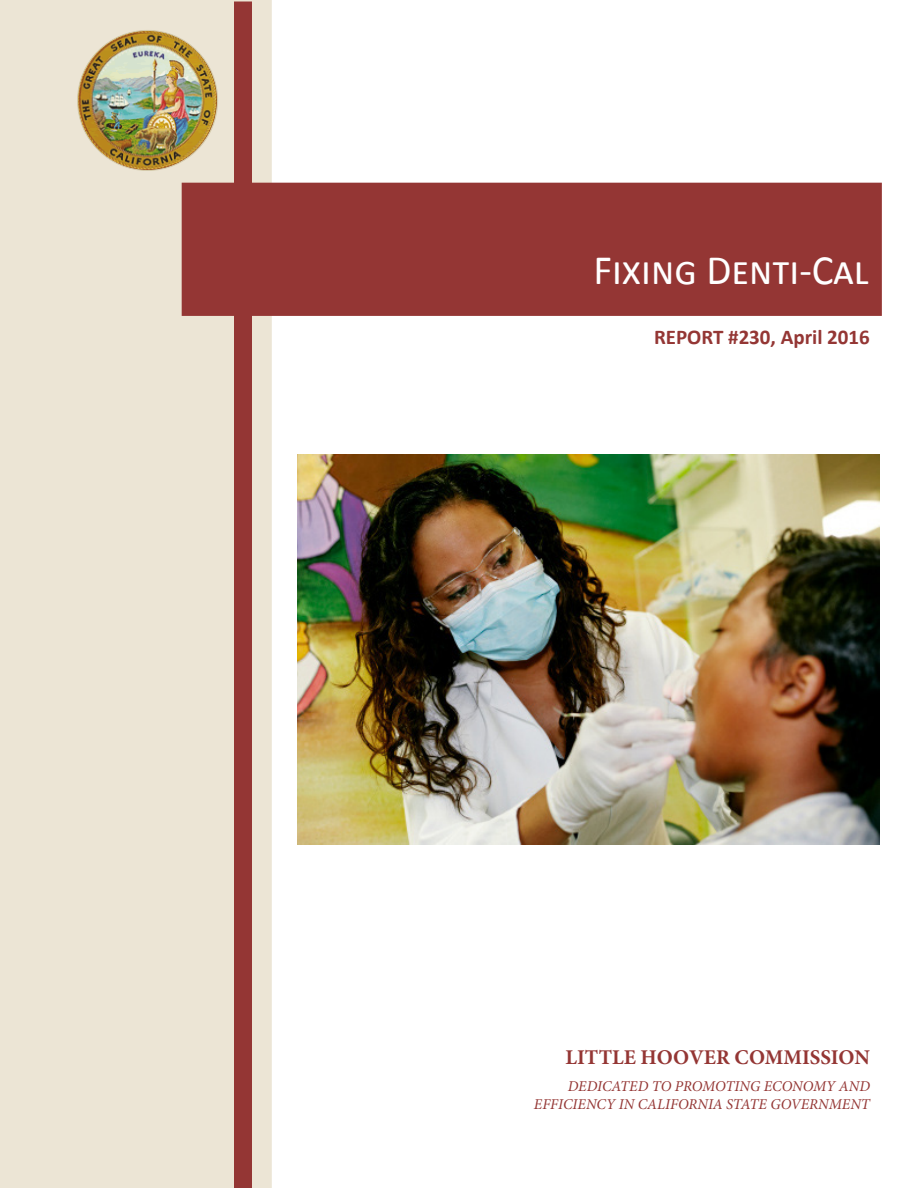
<style>
.page{position:relative;width:918px;height:1188px;background:#fff}
.page>*{position:absolute;margin:0;border:0;box-sizing:border-box;transform-origin:0 0}
.t1{font:42px "Calibri";color:#fff}
.t2{font:700 21px "Minion Pro";color:#943634}
.t3{font:700 21px "Calibri";color:#943634}
.t4{font:italic 15px "Minion Pro";color:#943634}
</style>
<div class="page">
<div style="left:1px;top:1px;width:270px;height:1186px;background:#ece5d5"></div>
<div style="left:0;top:0;width:272px;height:1188px;border:2px solid #ece5d5"></div>
<div style="left:234px;top:2px;width:18px;height:1186px;background:#943634"></div>
<img style="left:78px;top:30px;width:140px;height:140px">
<div style="left:182px;top:183px;width:699px;height:132px;background:#943634"></div>
<div style="left:182px;top:183px;width:700px;height:133px;border:2px solid #943634"></div>
<img style="left:297px;top:455px;width:583px;height:389px">
<p class="t1" style="left:593px;top:244px;width:276px">Fixing Denti-Cal</p>
<p class="t3" style="left:654px;top:323px;width:217px">REPORT #230, April 2016</p>
<p class="t2" style="left:565px;top:1042px;width:306px">LITTLE HOOVER COMMISSION</p>
<p class="t4" style="left:568px;top:1076px;width:304px">DEDICATED TO PROMOTING ECONOMY AND</p>
<p class="t4" style="left:534px;top:1094px;width:338px">EFFICIENCY IN CALIFORNIA STATE GOVERNMENT</p>
</div>
